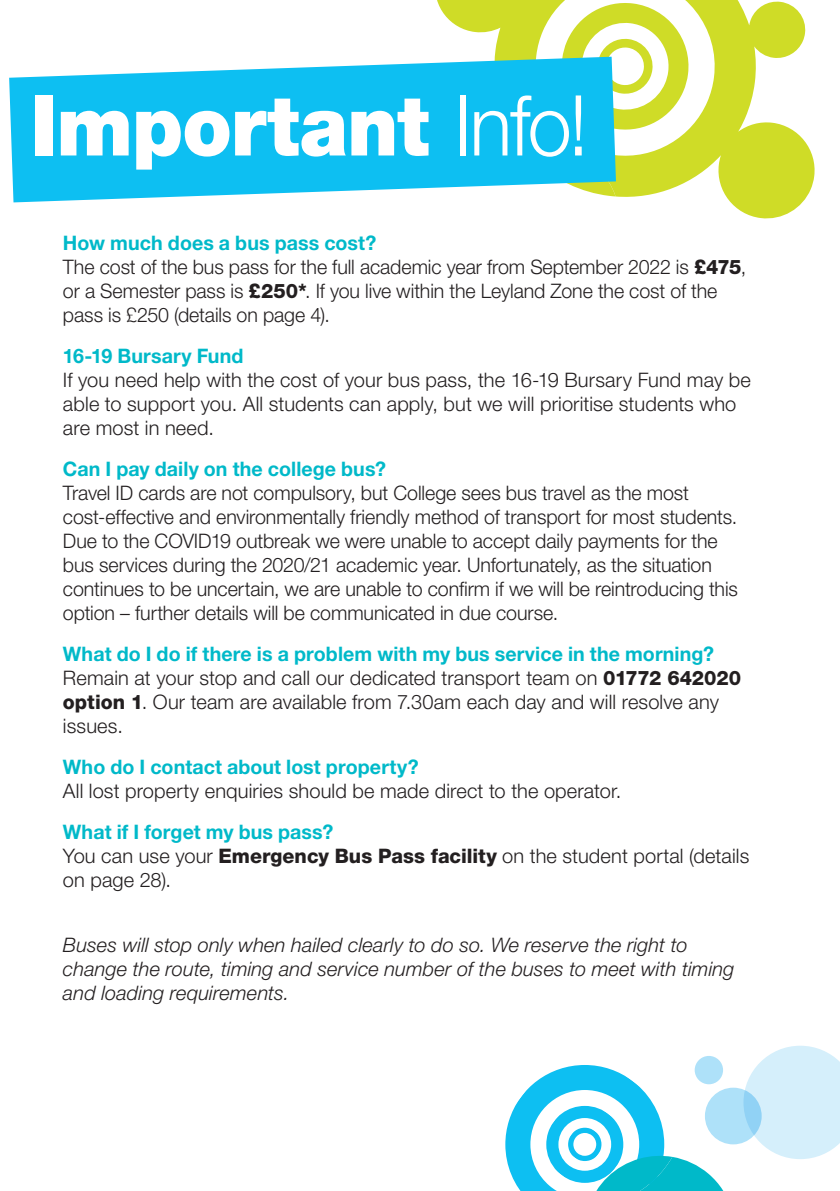
<style>
.page{position:relative;width:840px;height:1191px;background:#fff}
.page>*{position:absolute;margin:0;border:0;box-sizing:border-box;transform-origin:0 0}
.Body_Text{font:900 84px "Helvetica Neue LT Pro";letter-spacing:-.01em;color:#fff;scale:.94 1}
.t1{font:300 20px/24px "Helvetica Neue LT Pro";color:#231f20}
.t2{font:italic 300 20px/24px "Helvetica Neue LT Pro";letter-spacing:.005em;color:#231f20}
.s1{font-weight:300}
.s2{font-weight:700;color:#00b9c9}
.s3{font-weight:800}
</style>
<div class="page">
<svg style="left:437px;top:0;width:378px;height:219px;fill:#cfdc27"></svg>
<svg style="left:9px;top:57px;width:606px;height:145px;background:#2fc8f2"></svg>
<svg style="left:505px;top:1045px;width:334px;height:146px"></svg>
<svg style="left:704px;top:1087px;width:57px;height:57px;background:#aadef8"></svg>
<div style="left:694px;top:1056px;width:28px;height:28px;background:#aee1f9;border-radius:50%"></div>
<p class="Body_Text" style="left:31px;top:75px;width:593px">Important <span class="s1">Info!</span></p>
<p class="t1" style="left:63px;top:230px;width:684px"><span class="s2">How much does a bus pass cost?<br></span>The cost of the bus pass for the full academic year from September 2022 is <span class="s3">£475</span>, or a Semester pass is <span class="s3">£250*</span>. If you live within the Leyland Zone the cost of the pass is £250 (details on page 4).</p>
<p class="t1" style="left:63px;top:343px;width:689px"><span class="s2">16-19 Bursary Fund<br></span>If you need help with the cost of your bus pass, the 16-19 Bursary Fund may be able to support you. All students can apply, but we will prioritise students who are most in need.</p>
<p class="t1" style="left:63px;top:456px;width:676px"><span class="s2">Can I pay daily on the college bus?<br></span>Travel ID cards are not compulsory, but College sees bus travel as the most cost-effective and environmentally friendly method of transport for most students.<br>Due to the COVID19 outbreak we were unable to accept daily payments for the bus services during the 2020/21 academic year. Unfortunately, as the situation continues to be uncertain, we are unable to confirm if we will be reintroducing this option – further details will be communicated in due course.</p>
<p class="t1" style="left:63px;top:641px;width:679px"><span class="s2">What do I do if there is a problem with my bus service in the morning?<br></span>Remain at your stop and call our dedicated transport team on <span class="s3">01772 642020 option 1</span>. Our team are available from 7.30am each day and will resolve any issues.</p>
<p class="t1" style="left:63px;top:754px;width:559px"><span class="s2">Who do I contact about lost property?<br></span>All lost property enquiries should be made direct to the operator.</p>
<p class="t1" style="left:63px;top:819px;width:687px"><span class="s2">What if I forget my bus pass?<br></span>You can use your <span class="s3">Emergency Bus Pass facility</span> on the student portal (details on page 28).</p>
<p class="t2" style="left:63px;top:933px;width:672px">Buses will stop only when hailed clearly to do so. We reserve the right to change the route, timing and service number of the buses to meet with timing and loading requirements.</p>
</div>
